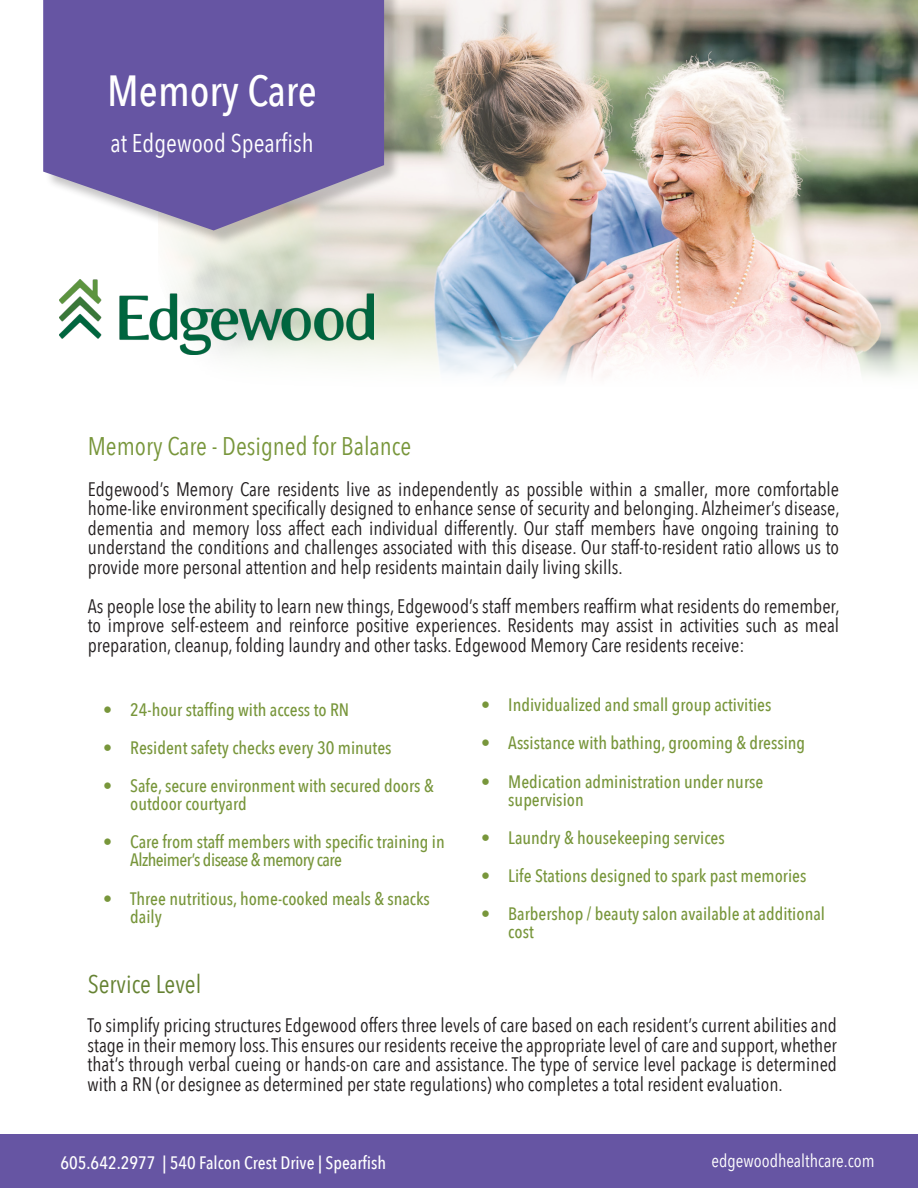
<style>
.page{position:relative;width:918px;height:1188px;background:#fff}
.page>*{position:absolute;margin:0;border:0;box-sizing:border-box;transform-origin:0 0}
.t1{font:500 43.5px "Avenir Next Condensed";color:#fff}
.t2{font:25.5px "Avenir Next Condensed";color:#78963b}
.t3{font:25.5px "Avenir Next Condensed";color:#fff}
.t4{font:25.5px "Avenir Next Condensed";color:#658232}
.t5{font:19.5px/19.5px "Avenir Next Condensed";color:#231f20;text-align:justify}
.t6{font:500 18px/18px "Avenir Next Condensed";color:#78963b}
.t7{font:500 18px "Avenir Next Condensed";color:#fff}
.t8{font:18px "Avenir Next Condensed";color:#fff}
</style>
<div class="page">
<img style="left:171px;top:0;width:747px;height:377px">
<div style="left:0;top:1135px;width:918px;height:53px;background:#6655a3"></div>
<div style="left:44px;top:0;width:357px;height:247px;background:#231f20;opacity:.26"></div>
<svg style="left:43px;top:0;width:341px;height:230px;fill:#6655a3"></svg>
<img style="left:59px;top:280px;width:314px;height:75px">
<p class="t1" style="left:107px;top:64px;width:211px">Memory Care</p>
<p class="t3" style="left:110px;top:121px;width:205px">at Edgewood Spearfish</p>
<p class="t2" style="left:88px;top:424px;width:325px">Memory Care - Designed for Balance</p>
<p class="t5" style="left:88px;top:478px;width:754px">Edgewood’s Memory Care residents live as independently as possible within a smaller, more comfortable home-like environment specifically designed to enhance sense of security and belonging. Alzheimer’s disease, dementia and memory loss affect each individual differently. Our staff members have ongoing training to understand the conditions and challenges associated with this disease. Our staff-to-resident ratio allows us to provide more personal attention and help residents maintain daily living skills.</p>
<p class="t5" style="left:88px;top:595px;width:754px">As people lose the ability to learn new things, Edgewood’s staff members reaffirm what residents do remember, to improve self-esteem and reinforce positive experiences. Residents may assist in activities such as meal preparation, cleanup, folding laundry and other tasks. Edgewood Memory Care residents receive:</p>
<p class="t6" style="left:103px;top:700px;width:248px">• 24-hour staffing with access to RN</p>
<p class="t6" style="left:103px;top:739px;width:290px">• Resident safety checks every 30 minutes</p>
<p class="t6" style="left:130px;top:777px;width:305px;text-indent:-27px">• Safe, secure environment with secured doors &amp; outdoor courtyard</p>
<p class="t6" style="left:130px;top:833px;width:316px;text-indent:-27px">• Care from staff members with specific training in<br>Alzheimer’s disease &amp; memory care</p>
<p class="t6" style="left:130px;top:889px;width:301px;text-indent:-27px">• Three nutritious, home-cooked meals &amp; snacks daily</p>
<p class="t4" style="left:88px;top:963px;width:115px">Service Level</p>
<p class="t6" style="left:481px;top:696px;width:292px">• Individualized and small group activities</p>
<p class="t6" style="left:481px;top:734px;width:325px">• Assistance with bathing, grooming &amp; dressing</p>
<p class="t6" style="left:508px;top:772px;width:257px;text-indent:-27px">• Medication administration under nurse supervision</p>
<p class="t6" style="left:481px;top:828px;width:245px">• Laundry &amp; housekeeping services</p>
<p class="t6" style="left:481px;top:867px;width:327px">• Life Stations designed to spark past memories</p>
<p class="t6" style="left:508px;top:905px;width:318px;text-indent:-27px">• Barbershop / beauty salon available at additional cost</p>
<p class="t5" style="left:88px;top:1015px;width:751px">To simplify pricing structures Edgewood offers three levels of care based on each resident’s current abilities and stage in their memory loss. This ensures our residents receive the appropriate level of care and support, whether that’s through verbal cueing or hands-on care and assistance. The type of service level package is determined with a RN (or designee as determined per state regulations) who completes a total resident evaluation.</p>
<p class="t7" style="left:61px;top:1152px;width:327px">605.642.2977 | 540 Falcon Crest Drive | Spearfish</p>
<p class="t8" style="left:712px;top:1145px;width:165px">edgewoodhealthcare.com</p>
</div>
